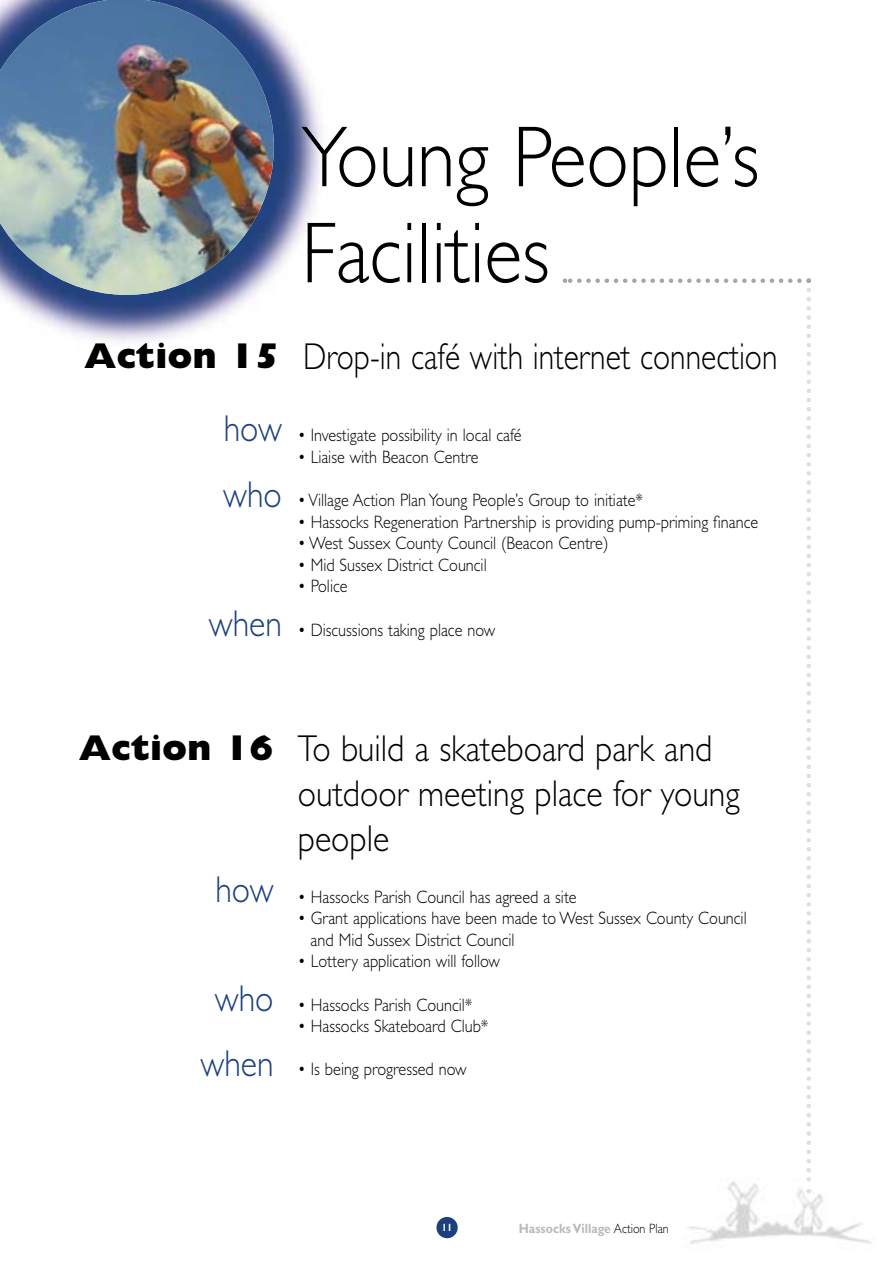
<style>
.page{position:relative;width:893px;height:1262px;background:#fff}
.page>*{position:absolute;margin:0;border:0;box-sizing:border-box;transform-origin:0 0}
.t1{font:300 87px/96px "Gill Sans";color:#000;scale:.9 1}
.t2{font:300 37.5px/45px "Gill Sans";color:#000;scale:.9 1}
.t3{font:300 37.5px "Gill Sans";color:#000;scale:.84 1}
.t4{font:300 37.5px/65.2px "Gill Sans";color:#1c407e;scale:.9 1}
.t5{font:800 36px "Gill Sans";color:#000}
.t6{font:300 18px/21.6px "Gill Sans";color:#000;scale:.9 1}
.t7{font:700 13.5px "Gill Sans";color:#bababa;scale:.9 1}
.t8{font:700 10.5px "Gill Sans";color:#fff;scale:.9 1}
.s1{font-size:37.5px;color:#1c407e}
.s2{font-weight:300;color:#000}
</style>
<div class="page">
<img style="left:688px;top:1193px;width:183px;height:51px">
<img style="left:1px;top:22px;width:321px;height:319px">
<img style="left:0;top:0;width:274px;height:295px">
<div style="left:436px;top:1216px;width:21px;height:22px;background:#1c407e;border-radius:50%"></div>
<svg style="left:562px;top:278px;width:249px;height:915px"></svg>
<h1 class="t1" style="left:301px;top:118px;width:510px">Young People’s<br>Facilities</h1>
<h3 class="t5" style="left:84px;top:344px;width:196px">Action 15</h3>
<h2 class="t4" style="left:223px;top:400px;width:67px">how who</h2>
<h2 class="t4" style="left:209px;top:595px;width:83px">when</h2>
<h2 class="t3" style="left:303px;top:344px;width:566px">Drop-in café with internet connection</h2>
<p class="t6" style="left:298px;top:426px;width:250px">• Investigate possibility in local café</p>
<p class="t6" style="left:298px;top:448px;width:202px">• Liaise with Beacon Centre</p>
<p class="t6" style="left:298px;top:491px;width:385px">• Village Action Plan Young People’s Group to initiate*</p>
<p class="t6" style="left:298px;top:513px;width:513px">• Hassocks Regeneration Partnership is providing pump-priming finance</p>
<p class="t6" style="left:298px;top:534px;width:347px">• West Sussex County Council (Beacon Centre)</p>
<p class="t6" style="left:298px;top:556px;width:211px">• Mid Sussex District Council</p>
<p class="t6" style="left:298px;top:577px;width:57px">• Police</p>
<p class="t6" style="left:298px;top:621px;width:221px">• Discussions taking place now</p>
<h3 class="t5" style="left:79px;top:735px;width:196px">Action 16</h3>
<h2 class="t2" style="left:298px;top:730px;width:492px">To build a skateboard park and outdoor meeting place for young people</h2>
<p class="t6" style="left:298px;top:887px;width:311px">• Hassocks Parish Council has agreed a site</p>
<p class="t6" style="left:310px;top:909px;width:486px;text-indent:-13px">• Grant applications have been made to West Sussex County Council and Mid Sussex District Council</p>
<p class="t6" style="left:298px;top:952px;width:226px">• Lottery application will follow</p>
<p class="t6" style="left:298px;top:995px;width:195px">• Hassocks Parish Council*</p>
<p class="t6" style="left:298px;top:1017px;width:213px">• Hassocks Skateboard Club*</p>
<p class="t6" style="left:200px;top:1060px;width:297px"><span class="s1">when</span> • Is being progressed now</p>
<h2 class="t4" style="left:215px;top:861px;width:66px">how</h2>
<h2 class="t4" style="left:215px;top:970px;width:67px">who</h2>
<p class="t8" style="left:442px;top:1223px;width:13px">11</p>
<p class="t7" style="left:519px;top:1224px;width:168px">Hassocks Village <span class="s2">Action Plan</span></p>
</div>
